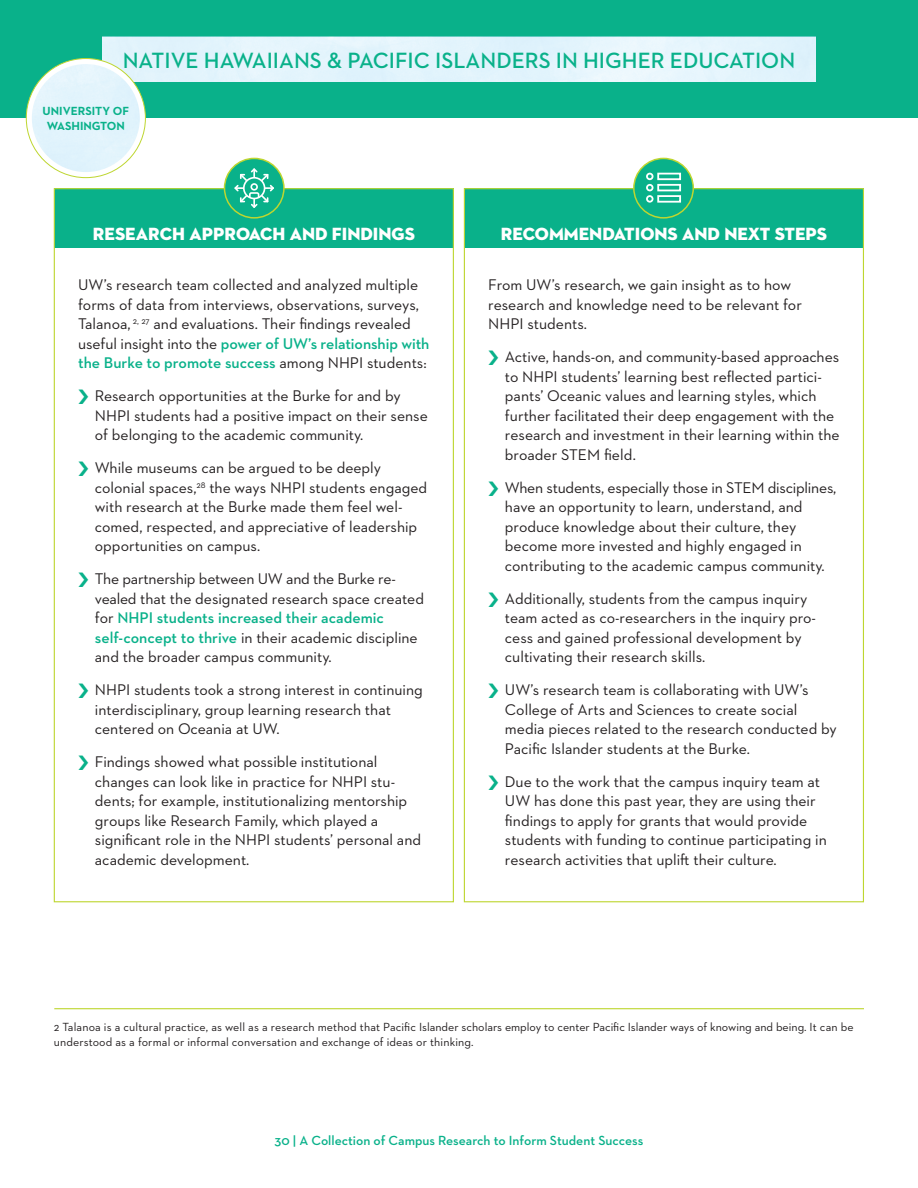
<style>
.page{position:relative;width:918px;height:1188px;background:#fff}
.page>*{position:absolute;margin:0;border:0;box-sizing:border-box;transform-origin:0 0}
.t1{font:600 22.5px "Neutraface 2 Text";color:#09b18a}
.Subhead{font:18px "Neutraface 2 Display Titling";color:#fff}
.Body_Copy{font:15.75px/19.5px "Neutraface 2 Text";color:#231f20}
.t2{font:600 13.5px "Neutraface 2 Text";color:#09b18a}
.t3{font:12px/15px "Neutraface 2 Text";letter-spacing:.01em;color:#231f20}
.Small_Cap_Green_Subh{font:700 12px "Neutraface 2 Text";color:#09b18a}
.s1{font-weight:600;color:#09b18a}
.s2{color:#09b18a}
</style>
<div class="page">
<div style="left:0;top:0;width:918px;height:118px;background:#09b18a"></div>
<div style="left:102px;top:37px;width:714px;height:44px;background:#e3f4fc"></div>
<div style="left:55px;top:188px;width:399px;height:60px;background:#09b18a"></div>
<div style="left:225px;top:158px;width:59px;height:60px;background:#09b18a;border-radius:50%"></div>
<div style="left:224px;top:158px;width:61px;height:61px;border:2px solid #bed630;border-radius:50%"></div>
<svg style="left:235px;top:167px;width:39px;height:41px"></svg>
<div style="left:250px;top:183px;width:8px;height:8px;border:2px solid #fff;border-radius:50%"></div>
<div style="left:464px;top:188px;width:400px;height:60px;background:#09b18a"></div>
<div style="left:634px;top:158px;width:59px;height:60px;background:#09b18a;border-radius:50%"></div>
<div style="left:633px;top:158px;width:61px;height:61px;border:2px solid #bed630;border-radius:50%"></div>
<div style="left:646px;top:173px;width:8px;height:7px;border:2px solid #fff;border-radius:50%"></div>
<div style="left:657px;top:173px;width:24px;height:7px;border:2px solid #fff"></div>
<div style="left:646px;top:184px;width:8px;height:7px;border:2px solid #fff;border-radius:50%"></div>
<div style="left:657px;top:184px;width:24px;height:7px;border:2px solid #fff"></div>
<div style="left:646px;top:195px;width:8px;height:8px;border:2px solid #fff;border-radius:50%"></div>
<div style="left:657px;top:195px;width:24px;height:8px;border:2px solid #fff"></div>
<hr style="left:54px;top:1008px;width:810px;height:1px;background:#bed630">
<svg style="left:26px;top:59px;width:119px;height:119px"></svg>
<div style="left:32px;top:64px;width:108px;height:108px;background:#e2f4fc;border-radius:54px"></div>
<h1 class="t1" style="left:123px;top:46px;width:674px">NATIVE HAWAIIANS &amp; PACIFIC ISLANDERS IN HIGHER EDUCATION</h1>
<p class="Small_Cap_Green_Subh" style="left:43px;top:103px;width:88px">UNIVERSITY OF</p>
<p class="Small_Cap_Green_Subh" style="left:47px;top:118px;width:79px">WASHINGTON</p>
<p class="Subhead" style="left:93px;top:222px;width:323px">RESEARCH APPROACH AND FINDINGS</p>
<p class="Subhead" style="left:501px;top:222px;width:327px">RECOMMENDATIONS AND NEXT STEPS</p>
<p class="Body_Copy" style="left:78px;top:275px;width:353px">UW’s research team collected and analyzed multiple forms of data from interviews, observations, surveys, Talanoa, <sup>2,</sup> <sup>27</sup> and evaluations. Their findings revealed useful insight into the <span class="s1">power of UW’s relationship with the Burke to promote success</span> among NHPI students:</p>
<p class="Body_Copy" style="left:95px;top:386px;width:334px;text-indent:-17px"><span class="s2">❯</span> Research opportunities at the Burke for and by<br>NHPI students had a positive impact on their sense of belonging to the academic community.</p>
<p class="Body_Copy" style="left:95px;top:458px;width:334px;text-indent:-17px"><span class="s2">❯</span> While museums can be argued to be deeply colonial spaces,<sup>28</sup> the ways NHPI students engaged with research at the Burke made them feel wel&shy;comed, respected, and appreciative of leadership opportunities on campus.</p>
<p class="Body_Copy" style="left:95px;top:569px;width:331px;text-indent:-17px"><span class="s2">❯</span> The partnership between UW and the Burke re&shy;vealed that the designated research space created for <span class="s1">NHPI students increased their academic self-concept to thrive</span> in their academic discipline and the broader campus community.</p>
<p class="Body_Copy" style="left:95px;top:680px;width:330px;text-indent:-17px"><span class="s2">❯</span> NHPI students took a strong interest in continuing interdisciplinary, group learning research that centered on Oceania at UW.</p>
<p class="Body_Copy" style="left:95px;top:752px;width:328px;text-indent:-17px"><span class="s2">❯</span> Findings showed what possible institutional changes can look like in practice for NHPI stu&shy;dents; for example, institutionalizing mentorship groups like Research Family, which played a significant role in the NHPI students’ personal and academic development.</p>
<p class="Body_Copy" style="left:488px;top:275px;width:315px">From UW’s research, we gain insight as to how research and knowledge need to be relevant for<br>NHPI students.</p>
<p class="Body_Copy" style="left:505px;top:347px;width:336px;text-indent:-17px"><span class="s2">❯</span> Active, hands-on, and community-based approaches to NHPI students’ learning best reflected partici&shy;pants’ Oceanic values and learning styles, which further facilitated their deep engagement with the research and investment in their learning within the broader STEM field.</p>
<p class="Body_Copy" style="left:505px;top:478px;width:333px;text-indent:-17px"><span class="s2">❯</span> When students, especially those in STEM disciplines, have an opportunity to learn, understand, and produce knowledge about their culture, they become more invested and highly engaged in contributing to the academic campus community.</p>
<p class="Body_Copy" style="left:505px;top:589px;width:313px;text-indent:-17px"><span class="s2">❯</span> Additionally, students from the campus inquiry team acted as co-researchers in the inquiry pro&shy;cess and gained professional development by cultivating their research skills.</p>
<p class="Body_Copy" style="left:505px;top:680px;width:333px;text-indent:-17px"><span class="s2">❯</span> UW’s research team is collaborating with UW’s College of Arts and Sciences to create social media pieces related to the research conducted by Pacific Islander students at the Burke.</p>
<p class="Body_Copy" style="left:505px;top:772px;width:323px;text-indent:-17px"><span class="s2">❯</span> Due to the work that the campus inquiry team at UW has done this past year, they are using their findings to apply for grants that would provide students with funding to continue participating in research activities that uplift their culture.</p>
<p class="t3" style="left:54px;top:1020px;width:801px">2 Talanoa is a cultural practice, as well as a research method that Pacific Islander scholars employ to center Pacific Islander ways of knowing and being. It can be understood as a formal or informal conversation and exchange of ideas or thinking.</p>
<p class="t2" style="left:275px;top:1131px;width:370px">30 | A Collection of Campus Research to Inform Student Success</p>
</div>
